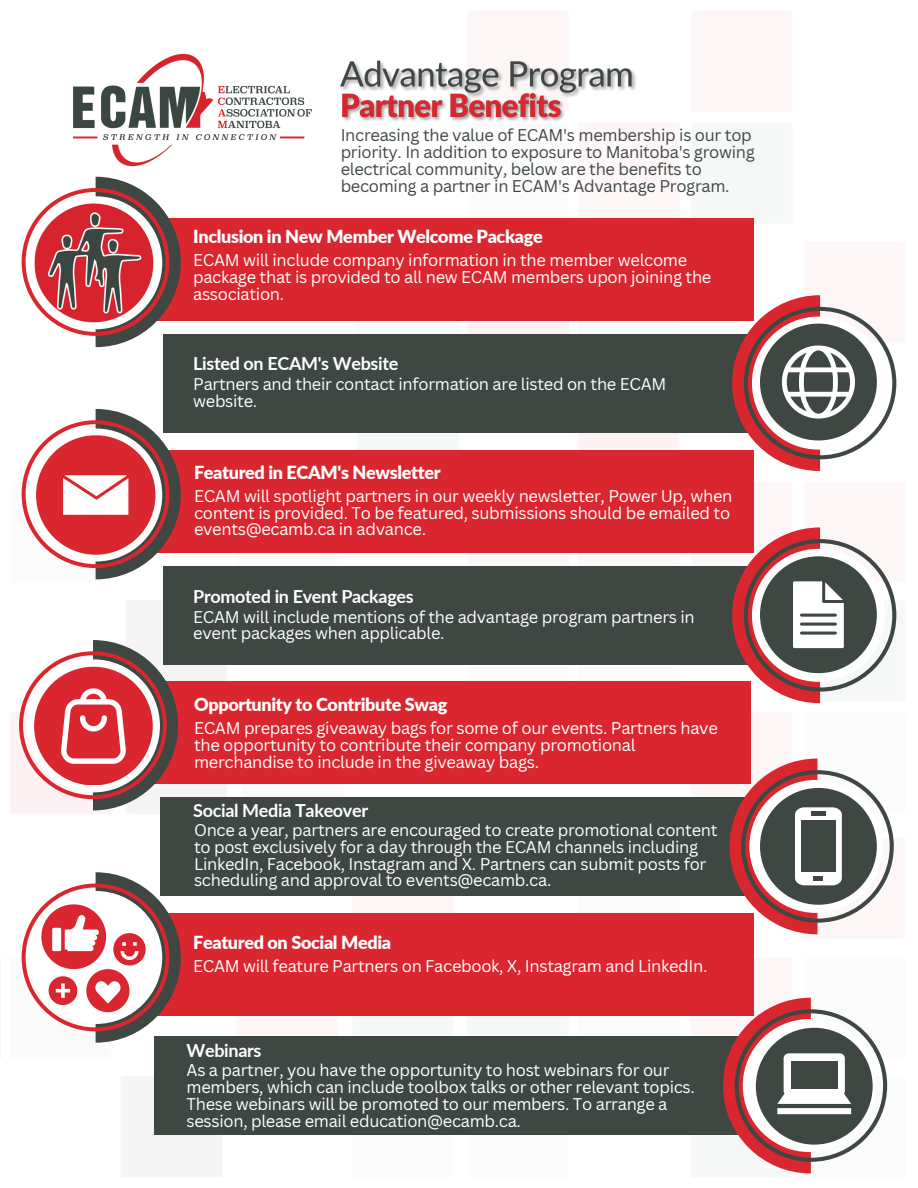
<style>
.page{position:relative;width:918px;height:1188px;background:#fff}
.page>*{position:absolute;margin:0;border:0;box-sizing:border-box;transform-origin:0 0}
.t1{font:900 18px "Lato";letter-spacing:-.02em;color:#fff}
.t2{font:700 18px "Lato";letter-spacing:-.02em;color:#fff}
.t3{font:16.5px/16.8px "Canva Sans";letter-spacing:-.02em;color:#fff}
.t4{font:16.5px/16.8px "Canva Sans";letter-spacing:-.02em;color:#3f4743}
</style>
<div class="page">
<img style="left:11px;top:176px;width:886px;height:1001px">
<div style="left:146px;top:218px;width:607px;height:103px;background:#da262e"></div>
<svg style="left:22px;top:177px;width:158px;height:170px"></svg>
<div style="left:163px;top:334px;width:604px;height:98px;background:#3f4743"></div>
<div style="left:146px;top:450px;width:607px;height:103px;background:#da262e"></div>
<div style="left:163px;top:566px;width:604px;height:99px;background:#3f4743"></div>
<div style="left:143px;top:681px;width:608px;height:103px;background:#da262e"></div>
<div style="left:161px;top:797px;width:603px;height:99px;background:#3f4743"></div>
<div style="left:146px;top:913px;width:607px;height:103px;background:#da262e"></div>
<svg style="left:732px;top:295px;width:164px;height:176px"></svg>
<svg style="left:22px;top:872px;width:158px;height:171px"></svg>
<svg style="left:19px;top:640px;width:159px;height:170px"></svg>
<svg style="left:730px;top:759px;width:164px;height:175px"></svg>
<svg style="left:732px;top:527px;width:164px;height:176px"></svg>
<hr style="left:800px;top:614px;width:37px;height:3px;background:#3f4743;border-radius:2px">
<div style="left:154px;top:1036px;width:604px;height:99px;background:#3f4743"></div>
<svg style="left:723px;top:998px;width:164px;height:175px"></svg>
<div style="left:791px;top:1061px;width:47px;height:27px;background:#3f4743"></div>
<svg style="left:22px;top:409px;width:158px;height:170px"></svg>
<img style="left:73px;top:53px;width:239px;height:114px">
<img style="left:22px;top:191px;width:143px;height:143px">
<img style="left:340px;top:60px;width:296px;height:37px">
<img style="left:340px;top:86px;width:230px;height:35px">
<h3 class="t4" style="left:341px;top:127px;width:416px">Increasing the value of ECAM's membership is our top priority. In addition to exposure to Manitoba's growing electrical community, below are the benefits to becoming a partner in ECAM's Advantage Program.</h3>
<p class="t1" style="left:193px;top:225px;width:351px">Inclusion in New Member Welcome Package</p>
<p class="t3" style="left:193px;top:251px;width:520px">ECAM will include company information in the member welcome package that is provided to all new ECAM members upon joining the association.</p>
<p class="t2" style="left:193px;top:353px;width:207px">Listed on ECAM's Website</p>
<p class="t3" style="left:193px;top:376px;width:475px">Partners and their contact information are listed on the ECAM website.</p>
<p class="t1" style="left:194px;top:461px;width:248px">Featured in ECAM's Newsletter</p>
<p class="t3" style="left:194px;top:487px;width:540px">ECAM will spotlight partners in our weekly newsletter, Power Up, when content is provided. To be featured, submissions should be emailed to events@ecamb.ca in advance.</p>
<h3 class="t2" style="left:193px;top:585px;width:222px">Promoted in Event Packages</h3>
<p class="t3" style="left:193px;top:608px;width:503px">ECAM will include mentions of the advantage program partners in event packages when applicable.</p>
<p class="t1" style="left:194px;top:693px;width:255px">Opportunity to Contribute Swag</p>
<p class="t3" style="left:194px;top:719px;width:525px">ECAM prepares giveaway bags for some of our events. Partners have the opportunity to contribute their company promotional merchandise to include in the giveaway bags.</p>
<p class="t2" style="left:193px;top:799px;width:176px">Social Media Takeover</p>
<h3 class="t3" style="left:194px;top:821px;width:525px">Once a year, partners are encouraged to create promotional content to post exclusively for a day through the ECAM channels including LinkedIn, Facebook, Instagram and X. Partners can submit posts for scheduling and approval to events@ecamb.ca.</h3>
<p class="t1" style="left:193px;top:931px;width:200px">Featured on Social Media</p>
<p class="t3" style="left:193px;top:957px;width:516px">ECAM will feature Partners on Facebook, X, Instagram and LinkedIn.</p>
<p class="t2" style="left:187px;top:1039px;width:76px">Webinars</p>
<p class="t3" style="left:187px;top:1061px;width:510px">As a partner, you have the opportunity to host webinars for our members, which can include toolbox talks or other relevant topics.<br>These webinars will be promoted to our members. To arrange a session, please email education@ecamb.ca.</p>
</div>
